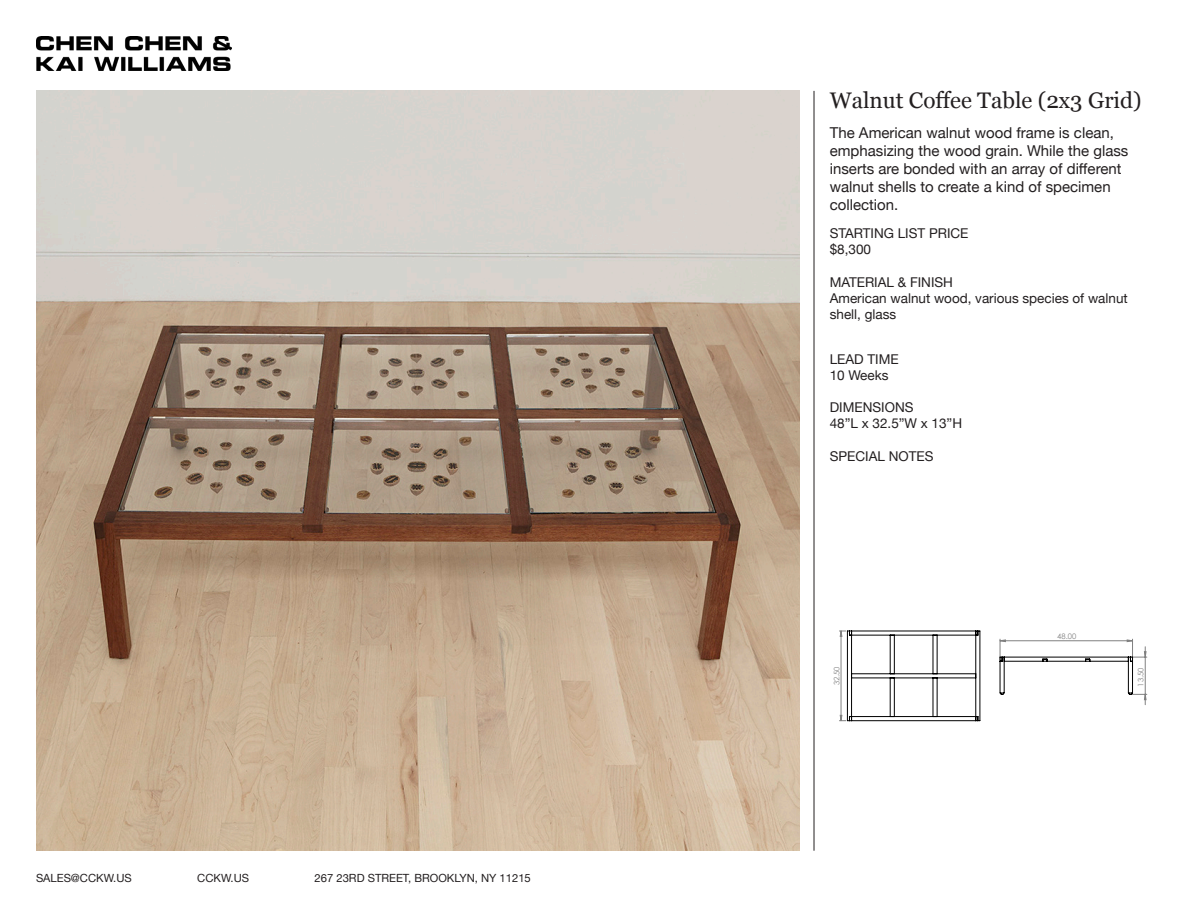
<style>
.page{position:relative;width:1188px;height:918px;background:#fff}
.page>*{position:absolute;margin:0;border:0;box-sizing:border-box;transform-origin:0 0}
.Product_Name{font:22.5px "Georgia";color:#231f20}
.Product_Name-2{font:15px/18px "Helvetica Neue";color:#231f20}
.Product_Name-3{font:13.5px/16.2px "Helvetica Neue";color:#231f20}
.t1{font:11.25px "Helvetica Neue";color:#231f20}
.t2{font:7.65px "Century Gothic";color:#808080}
</style>
<div class="page">
<img style="left:36px;top:91px;width:764px;height:760px">
<img style="left:36px;top:36px;width:195px;height:35px">
<hr style="left:814px;top:91px;width:1px;height:760px;background:#231f20">
<svg style="left:839px;top:631px;width:308px;height:90px"></svg>
<p class="t1" style="left:36px;top:870px;width:97px">SALES@CCKW.US</p>
<p class="t1" style="left:197px;top:870px;width:53px">CCKW.US</p>
<p class="t1" style="left:315px;top:870px;width:218px">267 23RD STREET, BROOKLYN, NY 11215</p>
<p class="Product_Name" style="left:830px;top:84px;width:313px">Walnut Coffee Table (2x3 Grid)</p>
<p class="Product_Name-2" style="left:830px;top:124px;width:300px">The American walnut wood frame is clean, emphasizing the wood grain. While the glass inserts are bonded with an array of different walnut shells to create a kind of specimen collection.</p>
<p class="Product_Name-3" style="left:830px;top:226px;width:140px">STARTING LIST PRICE $8,300</p>
<p class="Product_Name-3" style="left:830px;top:275px;width:299px">MATERIAL &amp; FINISH<br>American walnut wood, various species of walnut shell, glass</p>
<p class="Product_Name-3" style="left:830px;top:351px;width:71px">LEAD TIME<br>10 Weeks</p>
<p class="Product_Name-3" style="left:830px;top:400px;width:134px">DIMENSIONS<br>48”L x 32.5”W x 13”H</p>
<p class="Product_Name-3" style="left:830px;top:449px;width:105px">SPECIAL NOTES</p>
<p class="t2" style="left:831px;top:685px;width:20px;rotate:-90deg">32.50</p>
<p class="t2" style="left:1057px;top:631px;width:20px">48.00</p>
<p class="t2" style="left:1136px;top:687px;width:20px;rotate:-90deg">13.50</p>
</div>
